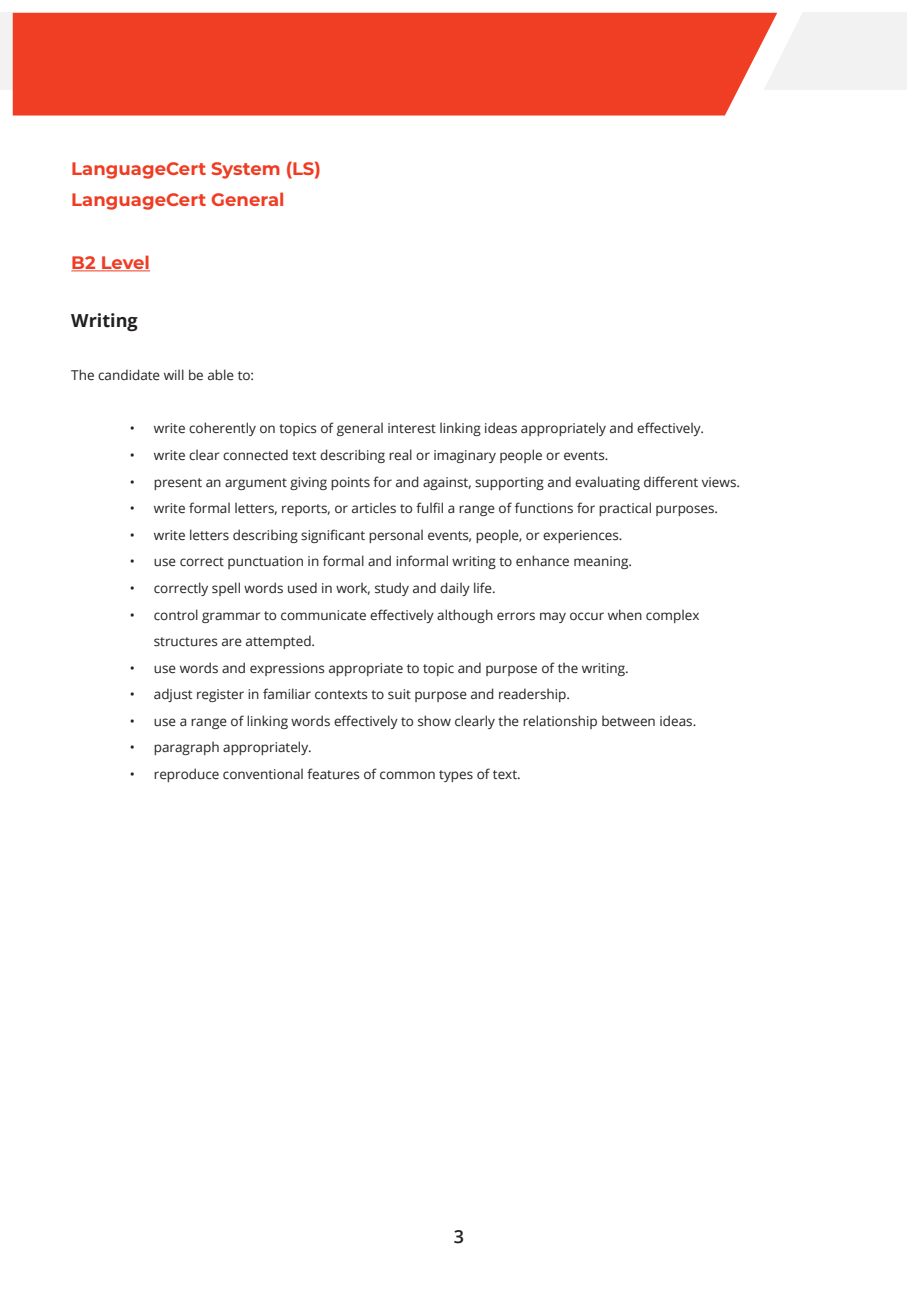
<style>
.page{position:relative;width:919px;height:1289px;background:#fff}
.page>*{position:absolute;margin:0;border:0;box-sizing:border-box;transform-origin:0 0}
.Normal_wrd_1{font:700 18px "Montserrat";color:#ef3c23}
.Normal_wrd_1-2{font:700 18px "Open Sans";color:#231f20}
.t1{font:600 18px "Open Sans";color:#231f20}
.Normal_wrd_1-3{font:13.5px "Open Sans";color:#231f20}
</style>
<div class="page">
<svg style="left:0;top:13px;width:13px;height:77px"></svg>
<div style="left:777px;top:13px;width:129px;height:77px;background:#f2f2f2"></div>
<div style="left:13px;top:13px;width:764px;height:102px;background:#ef3e24"></div>
<hr style="left:71px;top:270px;width:79px;height:1px;background:#ef3c23">
<p class="Normal_wrd_1" style="left:71px;top:155px;width:251px">LanguageCert System (LS)</p>
<p class="Normal_wrd_1" style="left:71px;top:187px;width:215px">LanguageCert General</p>
<p class="Normal_wrd_1" style="left:71px;top:250px;width:80px">B2 Level</p>
<p class="Normal_wrd_1-2" style="left:71px;top:308px;width:68px">Writing</p>
<p class="Normal_wrd_1-3" style="left:71px;top:366px;width:184px">The candidate will be able to:</p>
<p class="Normal_wrd_1-3" style="left:130px;top:419px;width:576px">• write coherently on topics of general interest linking ideas appropriately and effectively.</p>
<p class="Normal_wrd_1-3" style="left:130px;top:446px;width:480px">• write clear connected text describing real or imaginary people or events.</p>
<p class="Normal_wrd_1-3" style="left:130px;top:472px;width:611px">• present an argument giving points for and against, supporting and evaluating different views.</p>
<p class="Normal_wrd_1-3" style="left:130px;top:499px;width:590px">• write formal letters, reports, or articles to fulfil a range of functions for practical purposes.</p>
<p class="Normal_wrd_1-3" style="left:130px;top:525px;width:494px">• write letters describing significant personal events, people, or experiences.</p>
<p class="Normal_wrd_1-3" style="left:130px;top:552px;width:503px">• use correct punctuation in formal and informal writing to enhance meaning.</p>
<p class="Normal_wrd_1-3" style="left:130px;top:578px;width:367px">• correctly spell words used in work, study and daily life.</p>
<p class="Normal_wrd_1-3" style="left:130px;top:605px;width:571px">• control grammar to communicate effectively although errors may occur when complex</p>
<p class="Normal_wrd_1-3" style="left:154px;top:632px;width:163px">structures are attempted.</p>
<p class="Normal_wrd_1-3" style="left:130px;top:658px;width:500px">• use words and expressions appropriate to topic and purpose of the writing.</p>
<p class="Normal_wrd_1-3" style="left:130px;top:685px;width:441px">• adjust register in familiar contexts to suit purpose and readership.</p>
<p class="Normal_wrd_1-3" style="left:130px;top:711px;width:568px">• use a range of linking words effectively to show clearly the relationship between ideas.</p>
<p class="Normal_wrd_1-3" style="left:130px;top:738px;width:183px">• paragraph appropriately.</p>
<p class="Normal_wrd_1-3" style="left:130px;top:764px;width:392px">• reproduce conventional features of common types of text.</p>
<h1 class="t1" style="left:454px;top:1223px;width:12px">3</h1>
</div>
